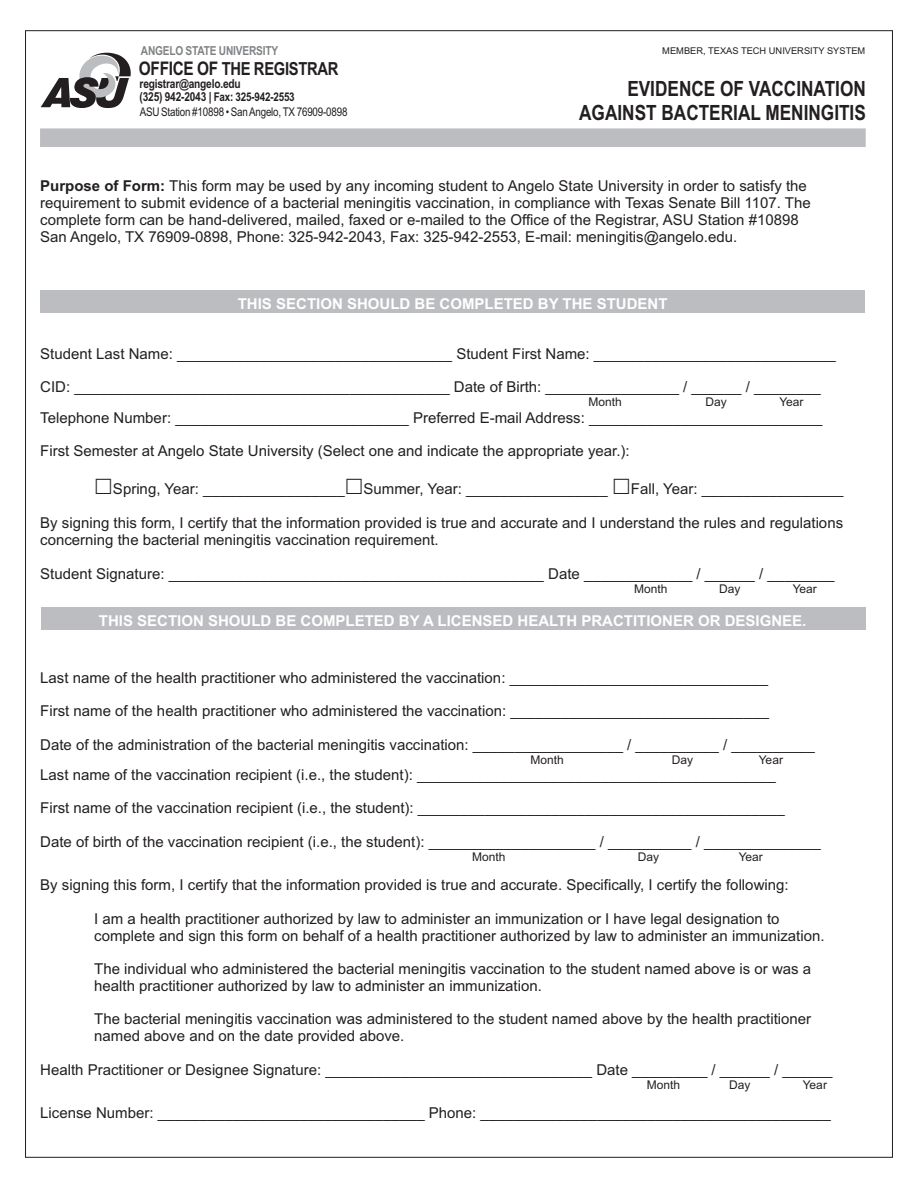
<style>
.page{position:relative;width:918px;height:1188px;background:#fff}
.page>*{position:absolute;margin:0;border:0;box-sizing:border-box;transform-origin:0 0}
.t1{font:700 21px "Arial Narrow";color:#231f20}
.t2{font:700 18px "Arial Narrow";letter-spacing:-.015em;color:#231f20}
.t3{font:15px/16.8px "Arial";color:#231f20}
.t4{font:700 15px "Arial";color:#fff}
.t5{font:700 12.45px "Arial Narrow";letter-spacing:-.015em;color:#808285}
.t6{font:700 12.45px "Arial Narrow";letter-spacing:-.015em;color:#231f20}
.t7{font:12px "Arial";color:#231f20}
.t8{font:12px "Arial Narrow";letter-spacing:-.015em;color:#231f20}
.t9{font:700 12px "Arial Narrow";letter-spacing:-.015em;color:#231f20}
.t10{font:9.3px "Arial";color:#231f20}
.s1{font-size:18.75px}
.s2{font-size:12.45px}
.s3{font-weight:700}
</style>
<div class="page">
<div style="left:40px;top:129px;width:825px;height:18px;background:#bcbdc0"></div>
<svg style="left:41px;top:52px;width:90px;height:56px"></svg>
<div style="left:40px;top:290px;width:825px;height:23px;background:#bcbdc0"></div>
<div style="left:41px;top:607px;width:825px;height:23px;background:#bcbdc0"></div>
<p class="t5" style="left:141px;top:46px;width:139px">ANGELO STATE UNIVERSITY</p>
<p class="t10" style="left:662px;top:47px;width:205px">MEMBER, TEXAS TECH UNIVERSITY SYSTEM</p>
<h1 class="t2" style="left:139px;top:62px;width:201px"><span class="s1">OFFICE OF</span> THE REGISTRAR</h1>
<h2 class="t6" style="left:140px;top:78px;width:103px">registrar@angelo.edu</h2>
<p class="t9" style="left:140px;top:92px;width:157px"><span class="s2">(325) 942-2043 |</span> Fax: 325-942-2553</p>
<h3 class="t1" style="left:627px;top:80px;width:240px">EVIDENCE OF VACCINATION</h3>
<p class="t8" style="left:140px;top:107px;width:209px">ASU Station #10898 • San Angelo, TX 76909-0898</p>
<p class="t1" style="left:579px;top:104px;width:288px">AGAINST BACTERIAL MENINGITIS</p>
<p class="t3" style="left:40px;top:179px;width:772px"><span class="s3">Purpose of Form:</span> This form may be used by any incoming student to Angelo State University in order to satisfy the requirement to submit evidence of a bacterial meningitis vaccination, in compliance with Texas Senate Bill 1107. The complete form can be hand-delivered, mailed, faxed or e-mailed to the Office of the Registrar, ASU Station #10898<br>San Angelo, TX 76909-0898, Phone: 325-942-2043, Fax: 325-942-2553, E-mail: meningitis@angelo.edu.</p>
<p class="t4" style="left:238px;top:298px;width:431px">THIS SECTION SHOULD BE COMPLETED BY THE STUDENT</p>
<p class="t3" style="left:40px;top:347px;width:797px">Student Last Name: _________________________________ Student First Name: _____________________________</p>
<p class="t3" style="left:40px;top:380px;width:782px">CID: _____________________________________________ Date of Birth: ________________ / ______ / ________</p>
<p class="t7" style="left:589px;top:398px;width:35px">Month</p>
<p class="t7" style="left:705px;top:398px;width:23px">Day</p>
<p class="t7" style="left:779px;top:398px;width:26px">Year</p>
<p class="t3" style="left:40px;top:410px;width:784px">Telephone Number: ____________________________ Preferred E-mail Address: ____________________________</p>
<p class="t3" style="left:40px;top:444px;width:591px">First Semester at Angelo State University (Select one and indicate the appropriate year.):</p>
<p class="t3" style="left:113px;top:481px;width:233px">Spring, Year: _________________</p>
<p class="t3" style="left:364px;top:481px;width:246px">Summer, Year: _________________</p>
<p class="t3" style="left:631px;top:481px;width:214px">Fall, Year: _________________</p>
<p class="t3" style="left:40px;top:516px;width:804px">By signing this form, I certify that the information provided is true and accurate and I understand the rules and regulations concerning the bacterial meningitis vaccination requirement.</p>
<p class="t3" style="left:40px;top:566px;width:796px">Student Signature: _____________________________________________ Date _____________ / ______ / ________</p>
<p class="t7" style="left:634px;top:584px;width:35px">Month</p>
<p class="t7" style="left:719px;top:584px;width:23px">Day</p>
<p class="t7" style="left:793px;top:584px;width:26px">Year</p>
<p class="t4" style="left:99px;top:615px;width:709px">THIS SECTION SHOULD BE COMPLETED BY A LICENSED HEALTH PRACTITIONER OR DESIGNEE.</p>
<p class="t3" style="left:40px;top:670px;width:729px">Last name of the health practitioner who administered the vaccination: _______________________________</p>
<p class="t3" style="left:40px;top:704px;width:730px">First name of the health practitioner who administered the vaccination: _______________________________</p>
<p class="t3" style="left:40px;top:737px;width:776px">Date of the administration of the bacterial meningitis vaccination: __________________ / __________ / __________</p>
<p class="t7" style="left:530px;top:755px;width:35px">Month</p>
<p class="t7" style="left:672px;top:755px;width:23px">Day</p>
<p class="t7" style="left:759px;top:755px;width:26px">Year</p>
<p class="t3" style="left:40px;top:768px;width:737px">Last name of the vaccination recipient (i.e., the student): ___________________________________________</p>
<p class="t3" style="left:40px;top:801px;width:746px">First name of the vaccination recipient (i.e., the student): ____________________________________________</p>
<p class="t3" style="left:40px;top:835px;width:782px">Date of birth of the vaccination recipient (i.e., the student): ____________________ / __________ / ______________</p>
<p class="t7" style="left:472px;top:852px;width:35px">Month</p>
<p class="t7" style="left:638px;top:852px;width:23px">Day</p>
<p class="t7" style="left:739px;top:852px;width:26px">Year</p>
<p class="t3" style="left:40px;top:878px;width:750px">By signing this form, I certify that the information provided is true and accurate. Specifically, I certify the following:</p>
<p class="t3" style="left:94px;top:912px;width:732px">I am a health practitioner authorized by law to administer an immunization or I have legal designation to complete and sign this form on behalf of a health practitioner authorized by law to administer an immunization.</p>
<p class="t3" style="left:94px;top:962px;width:718px">The individual who administered the bacterial meningitis vaccination to the student named above is or was a</p>
<p class="t3" style="left:94px;top:979px;width:449px">health practitioner authorized by law to administer an immunization.</p>
<p class="t3" style="left:94px;top:1012px;width:718px">The bacterial meningitis vaccination was administered to the student named above by the health practitioner named above and on the date provided above.</p>
<p class="t3" style="left:40px;top:1062px;width:794px">Health Practitioner or Designee Signature: ________________________________ Date _________ / ______ / ______</p>
<p class="t7" style="left:647px;top:1080px;width:35px">Month</p>
<p class="t7" style="left:729px;top:1080px;width:23px">Day</p>
<p class="t7" style="left:803px;top:1080px;width:26px">Year</p>
<p class="t3" style="left:40px;top:1106px;width:792px">License Number: ________________________________ Phone: __________________________________________</p>
</div>
